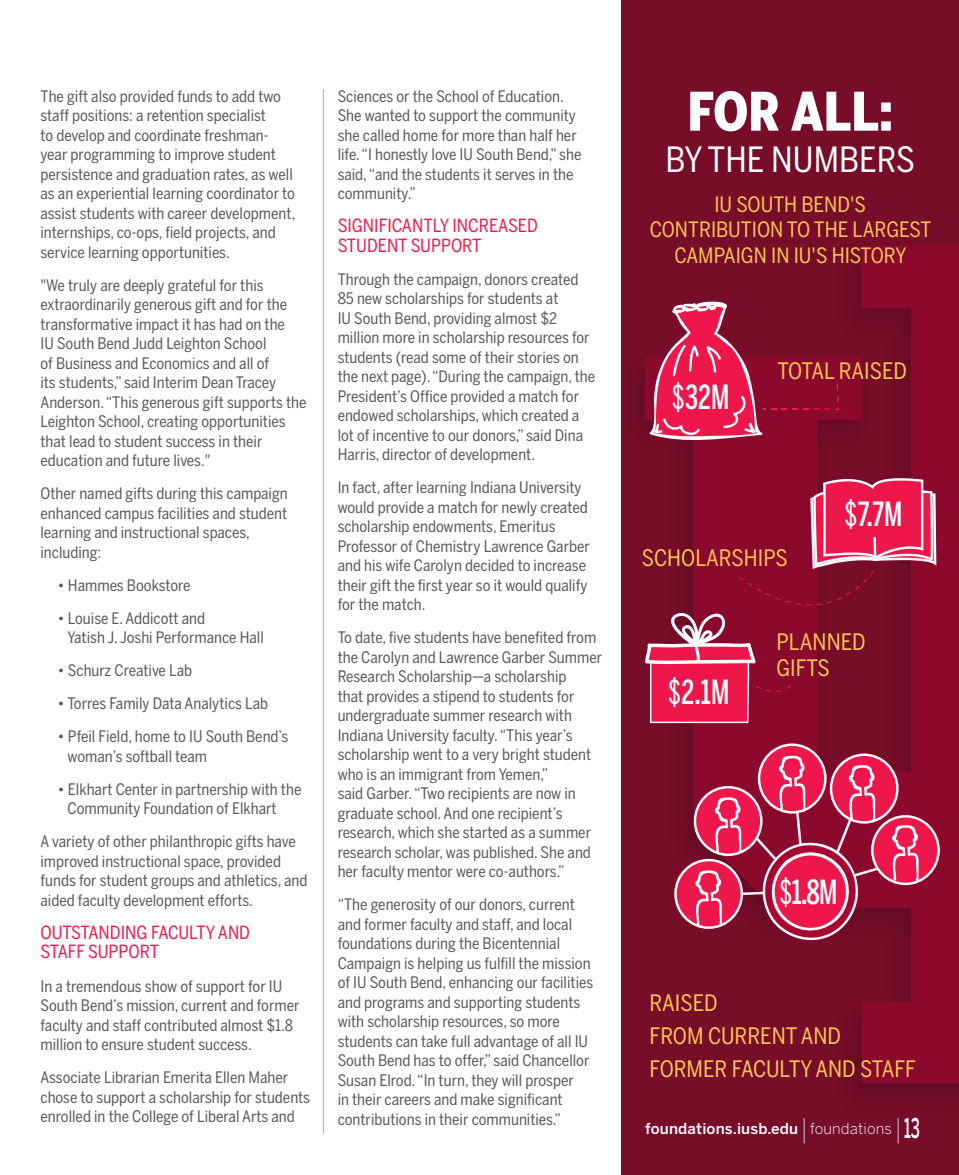
<style>
.page{position:relative;width:959px;height:1175px;background:#fff}
.page>*{position:absolute;margin:0;border:0;box-sizing:border-box;transform-origin:0 0}
.t1{font:900 52.65px "Benton Sans Cond";color:#fff}
.t2{font:34.5px "Benton Sans Cond";color:#fff}
.t3{font:500 33px "Benton Sans Comp";color:#fff;scale:.9 1}
.t4{font:22.5px/33px "Benton Sans Cond";color:#fec553}
.t5{font:21px/25.2px "Benton Sans Cond";color:#fec553;text-align:center}
.t6{font:18px/19.5px "Benton Sans Cond";color:#ed174c}
.t7{font:15.75px/19.5px "Benton Sans Cond";color:#58595b}
.t8{font:500 15px "Benton Sans";letter-spacing:.01em;color:#fff}
.s1{font-weight:400}
.s2{font-weight:300;font-size:27px}
.s3{font-weight:300}
.s4{font-size:27px}
</style>
<div class="page">
<div style="left:621px;top:0;width:337px;height:1174px;background:#770d29"></div>
<hr style="left:323px;top:89px;width:1px;height:1044px;background:#ada7a4">
<div style="left:616px;top:236px;width:342px;height:883px;background:#770d29"></div>
<svg style="left:644px;top:245px;width:314px;height:838px"></svg>
<svg style="left:674px;top:743px;width:265px;height:203px"></svg>
<div style="left:774px;top:854px;width:72px;height:74px;background:#ed174c;border-radius:50%"></div>
<div style="left:773px;top:854px;width:74px;height:75px;border:2px solid #fff;border-radius:50%"></div>
<svg style="left:836px;top:383px;width:2px;height:7px"></svg>
<svg style="left:814px;top:396px;width:24px;height:14px"></svg>
<svg style="left:649px;top:299px;width:148px;height:146px"></svg>
<svg style="left:645px;top:474px;width:291px;height:250px"></svg>
<p class="t7" style="left:40px;top:86px;width:256px">The gift also provided funds to add two staff positions: a retention specialist<br>to develop and coordinate freshman&shy;year programming to improve student persistence and graduation rates, as well as an experiential learning coordinator to assist students with career development, internships, co-ops, field projects, and service learning opportunities.</p>
<p class="t7" style="left:40px;top:275px;width:267px">"We truly are deeply grateful for this extraordinarily generous gift and for the transformative impact it has had on the<br>IU South Bend Judd Leighton School<br>of Business and Economics and all of<br>its students,” said Interim Dean Tracey Anderson. “This generous gift supports the Leighton School, creating opportunities that lead to student success in their education and future lives."</p>
<p class="t7" style="left:40px;top:484px;width:249px">Other named gifts during this campaign enhanced campus facilities and student learning and instructional spaces, including:</p>
<p class="t7" style="left:58px;top:575px;width:135px">• Hammes Bookstore</p>
<p class="t7" style="left:67px;top:608px;width:198px;text-indent:-10px">• Louise E. Addicott and<br>Yatish J. Joshi Performance Hall</p>
<p class="t7" style="left:58px;top:661px;width:136px">• Schurz Creative Lab</p>
<p class="t7" style="left:58px;top:694px;width:212px">• Torres Family Data Analytics Lab</p>
<p class="t7" style="left:67px;top:727px;width:222px;text-indent:-10px">• Pfeil Field, home to IU South Bend’s woman’s softball team</p>
<p class="t7" style="left:67px;top:779px;width:235px;text-indent:-10px">• Elkhart Center in partnership with the<br>Community Foundation of Elkhart</p>
<p class="t7" style="left:40px;top:831px;width:268px">A variety of other philanthropic gifts have improved instructional space, provided funds for student groups and athletics, and aided faculty development efforts.</p>
<p class="t6" style="left:40px;top:922px;width:211px">OUTSTANDING FACULTY AND<br>STAFF SUPPORT</p>
<p class="t7" style="left:40px;top:976px;width:260px">In a tremendous show of support for IU South Bend’s mission, current and former faculty and staff contributed almost $1.8 million to ensure student success.</p>
<p class="t7" style="left:40px;top:1067px;width:271px">Associate Librarian Emerita Ellen Maher chose to support a scholarship for students enrolled in the College of Liberal Arts and</p>
<p class="t7" style="left:337px;top:86px;width:245px">Sciences or the School of Education.<br>She wanted to support the community she called home for more than half her life. “I honestly love IU South Bend,” she said, “and the students it serves in the community.”</p>
<p class="t6" style="left:338px;top:216px;width:202px">SIGNIFICANTLY INCREASED<br>STUDENT SUPPORT</p>
<p class="t7" style="left:337px;top:269px;width:259px">Through the campaign, donors created 85 new scholarships for students at<br>IU South Bend, providing almost $2 million more in scholarship resources for students (read some of their stories on the next page). “During the campaign, the President’s Office provided a match for endowed scholarships, which created a lot of incentive to our donors,” said Dina Harris, director of development.</p>
<p class="t7" style="left:337px;top:478px;width:254px">In fact, after learning Indiana University would provide a match for newly created scholarship endowments, Emeritus Professor of Chemistry Lawrence Garber and his wife Carolyn decided to increase their gift the first year so it would qualify for the match.</p>
<p class="t7" style="left:337px;top:628px;width:266px">To date, five students have benefited from the Carolyn and Lawrence Garber Summer Research Scholarship—a scholarship<br>that provides a stipend to students for undergraduate summer research with Indiana University faculty. “This year’s scholarship went to a very bright student who is an immigrant from Yemen,”<br>said Garber. “Two recipients are now in graduate school. And one recipient’s research, which she started as a summer research scholar, was published. She and her faculty mentor were co-authors.”</p>
<p class="t7" style="left:337px;top:895px;width:257px">“The generosity of our donors, current and former faculty and staff, and local foundations during the Bicentennial Campaign is helping us fulfill the mission of IU South Bend, enhancing our facilities and programs and supporting students with scholarship resources, so more students can take full advantage of all IU South Bend has to offer,” said Chancellor Susan Elrod. “In turn, they will prosper<br>in their careers and make significant contributions in their communities.”</p>
<p class="t1" style="left:687px;top:78px;width:207px">FOR ALL:</p>
<p class="t2" style="left:665px;top:139px;width:251px">BY THE NUMBERS</p>
<p class="t5" style="left:649px;top:192px;width:283px">IU SOUTH BEND'S<br>CONTRIBUTION TO THE LARGEST<br>CAMPAIGN IN IU'S HISTORY</p>
<p class="t3" style="left:671px;top:376px;width:66px"><span class="s1">$</span>32M</p>
<p class="t4" style="left:777px;top:354px;width:131px">TOTAL RAISED</p>
<p class="t3" style="left:844px;top:493px;width:66px"><span class="s1">$</span>7.7M</p>
<p class="t4" style="left:642px;top:541px;width:147px">SCHOLARSHIPS</p>
<p class="t3" style="left:667px;top:671px;width:70px"><span class="s1">$</span>2.1M</p>
<p class="t4" style="left:776px;top:629px;width:91px;line-height:25.5px">PLANNED<br>GIFTS</p>
<p class="t3" style="left:779px;top:871px;width:66px"><span class="s1">$</span>1.8M</p>
<p class="t4" style="left:649px;top:986px;width:268px">RAISED<br>FROM CURRENT AND<br>FORMER FACULTY AND STAFF</p>
<p class="t8" style="left:645px;top:1119px;width:276px">foundations.iusb.edu <span class="s2">|</span> <span class="s3">foundations</span> <span class="s2">|</span> <span class="s4">13</span></p>
</div>
